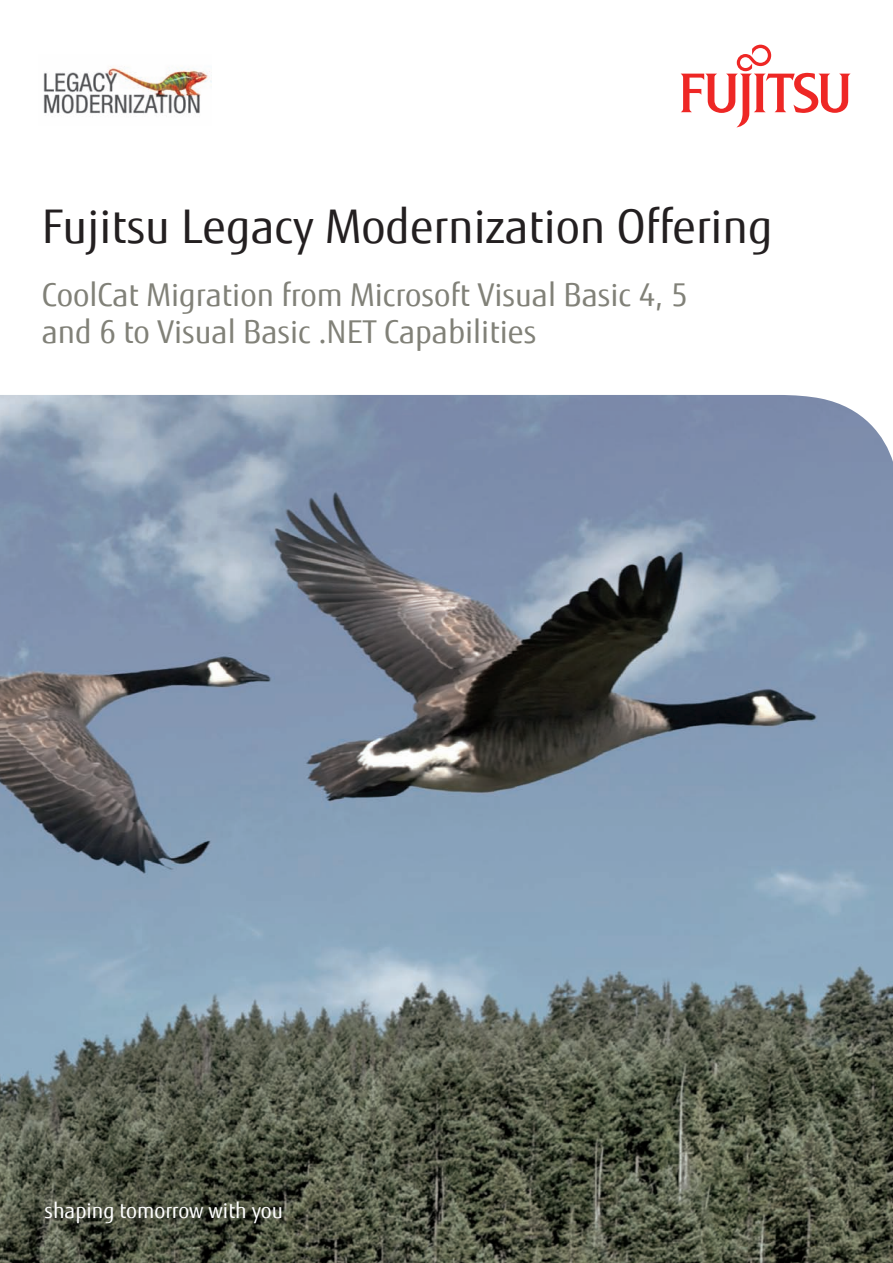
<style>
.page{position:relative;width:893px;height:1263px;background:#fff}
.page>*{position:absolute;margin:0;border:0;box-sizing:border-box;transform-origin:0 0}
.t1{font:46.5px "Fujitsu Sans";color:#231f20}
.t2{font:31.5px/36.2px "Fujitsu Sans";color:#818178}
.t3{font:21px "Fujitsu Sans";color:#fff}
</style>
<div class="page">
<img style="left:0;top:462px;width:893px;height:801px">
<svg style="left:0;top:44px;width:893px;height:418px"></svg>
<svg style="left:681px;top:45px;width:170px;height:82px"></svg>
<img style="left:39px;top:54px;width:173px;height:72px">
<h1 class="t1" style="left:42px;top:199px;width:733px">Fujitsu Legacy Modernization Offering</h1>
<p class="t2" style="left:42px;top:278px;width:647px">CoolCat Migration from Microsoft Visual Basic 4, 5 and 6 to Visual Basic .NET Capabilities</p>
<p class="t3" style="left:45px;top:1198px;width:240px">shaping tomorrow with you</p>
</div>
